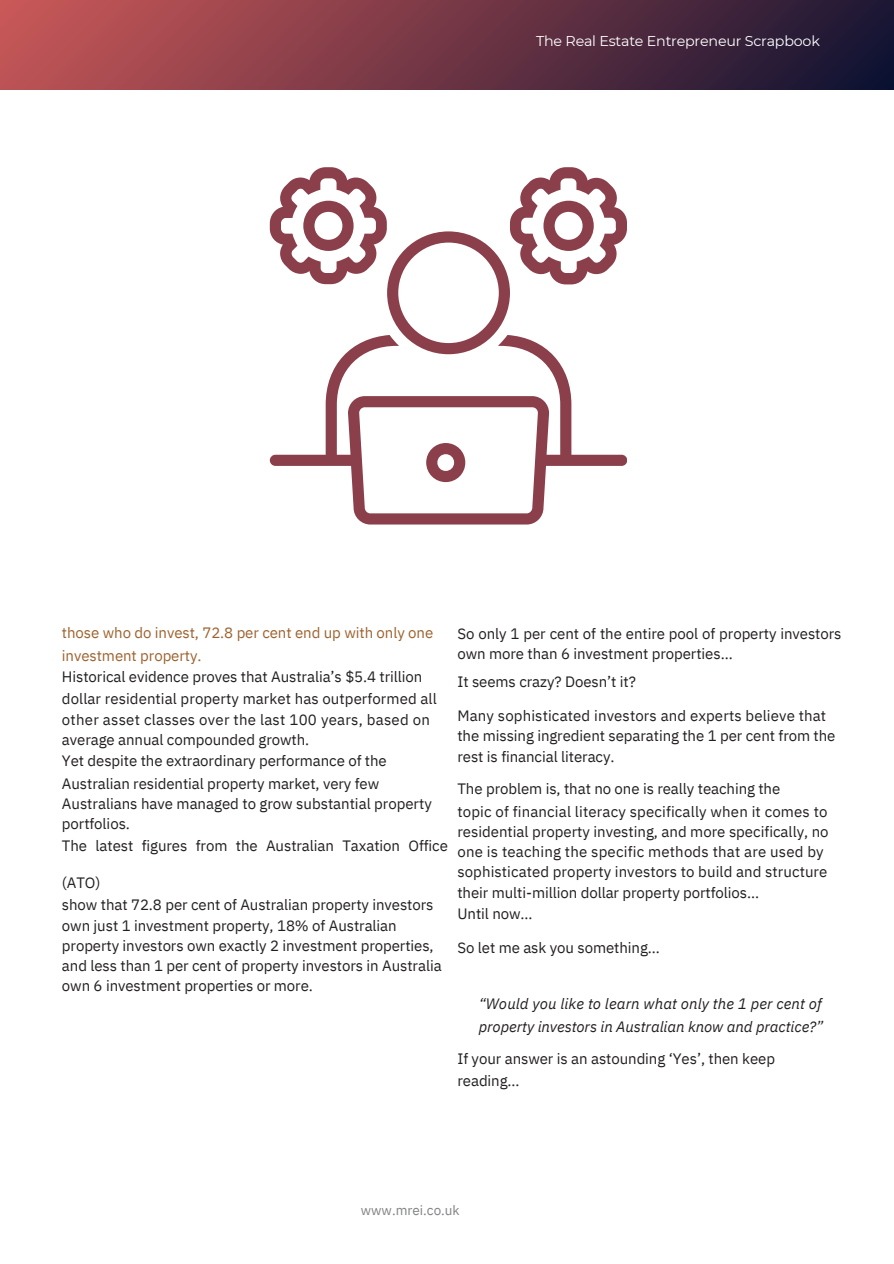
<style>
.page{position:relative;width:894px;height:1264px;background:#fff}
.page>*{position:absolute;margin:0;border:0;box-sizing:border-box;transform-origin:0 0}
.t1{font:15px/20.2px "IBM Plex Sans";letter-spacing:-.005em;color:#231f20}
.t2{font:italic 15px/22.5px "IBM Plex Sans";letter-spacing:-.005em;color:#231f20}
.t3{font:14.25px "Montserrat";letter-spacing:-.015em;color:#fff}
.t4{font:13.5px "IBM Plex Sans";color:#808285}
.s1{color:#9d622e}
</style>
<div class="page">
<div style="left:0;top:0;width:893px;height:89px;background:linear-gradient(to right,#c85757,#171533)"></div>
<svg style="left:270px;top:354px;width:356px;height:170px"></svg>
<svg style="left:270px;top:167px;width:356px;height:187px"></svg>
<svg style="left:426px;top:443px;width:39px;height:39px"></svg>
<p class="t3" style="left:536px;top:33px;width:285px">The Real Estate Entrepreneur Scrapbook</p>
<p class="t1" style="left:62px;top:621px;width:376px;line-height:22.2px"><span class="s1">those who do invest, 72.8 per cent end up with only one investment property.<br></span>Historical evidence proves that Australia’s $5.4 trillion dollar residential property market has outperformed all</p>
<p class="t1" style="left:62px;top:708px;width:369px;line-height:21.3px">other asset classes over the last 100 years, based on average annual compounded growth.<br>Yet despite the extraordinary performance of the Australian residential property market, very few</p>
<p class="t1" style="left:62px;top:793px;width:387px;line-height:20.9px">Australians have managed to grow substantial property portfolios.<br>The latest figures from the Australian Taxation Office</p>
<p class="t1" style="left:62px;top:871px;width:373px;line-height:22.5px">(ATO)<br>show that 72.8 per cent of Australian property investors</p>
<p class="t1" style="left:62px;top:914px;width:381px">own just 1 investment property, 18% of Australian property investors own exactly 2 investment properties, and less than 1 per cent of property investors in Australia</p>
<h1 class="t1" style="left:62px;top:975px;width:252px">own 6 investment properties or more.</h1>
<h1 class="t1" style="left:457px;top:623px;width:385px">So only 1 per cent of the entire pool of property investors own more than 6 investment properties…</h1>
<h1 class="t1" style="left:457px;top:671px;width:180px">It seems crazy? Doesn’t it?</h1>
<h1 class="t1" style="left:457px;top:705px;width:379px">Many sophisticated investors and experts believe that the missing ingredient separating the 1 per cent from the rest is financial literacy.</h1>
<h1 class="t1" style="left:457px;top:777px;width:371px;line-height:22.5px">The problem is, that no one is really teaching the<br>topic of financial literacy specifically when it comes to</h1>
<h1 class="t1" style="left:457px;top:821px;width:372px">residential property investing, and more specifically, no one is teaching the specific methods that are used by sophisticated property investors to build and structure</h1>
<h1 class="t1" style="left:457px;top:881px;width:303px;line-height:21.3px">their multi-million dollar property portfolios...<br>Until now…</h1>
<h1 class="t1" style="left:457px;top:937px;width:204px">So let me ask you something…</h1>
<h1 class="t2" style="left:478px;top:992px;width:346px">“Would you like to learn what only the 1 per cent of property investors in Australian know and practice?”</h1>
<p class="t1" style="left:457px;top:1047px;width:319px;line-height:22.5px">If your answer is an astounding ‘Yes’, then keep reading…</p>
<h1 class="t4" style="left:361px;top:1200px;width:100px">www.mrei.co.uk</h1>
</div>
